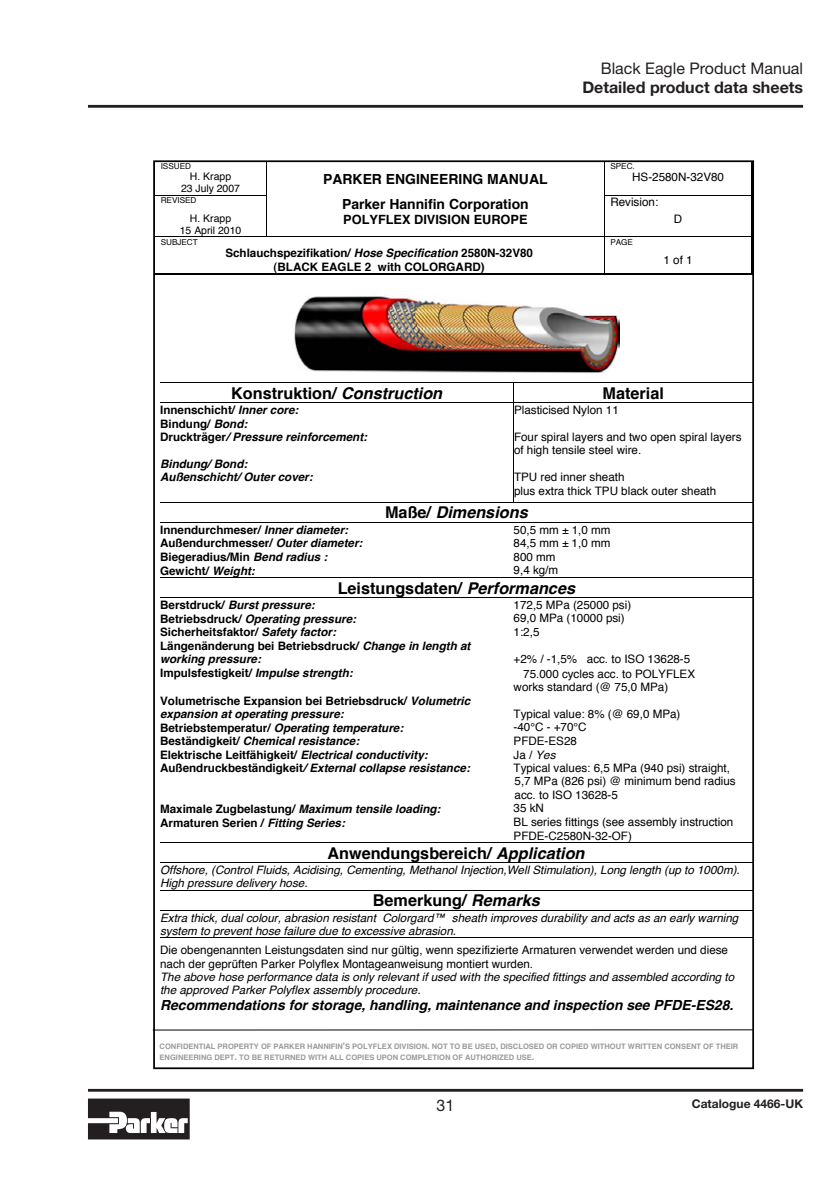
<style>
.page{position:relative;width:840px;height:1191px;background:#fff}
.page>*{position:absolute;margin:0;border:0;box-sizing:border-box;transform-origin:0 0}
.t1{font:700 16.2px "Helvetica";color:#000}
.t2{font:italic 700 16.2px "Helvetica";color:#000}
.t3{font:16px "Helvetica Neue";color:#231f20}
.t4{font:700 16px "Helvetica Neue";color:#231f20}
.t5{font:italic 700 14px "Helvetica";color:#000}
.t6{font:700 14px "Helvetica";color:#000}
.t7{font:700 12.8px "Helvetica";color:#000}
.t8{font:700 12px "Helvetica Neue";color:#231f20}
.t9{font:11.6px/13.4px "Helvetica";color:#000}
.t10{font:700 11.6px/13.6px "Helvetica";color:#000;text-align:center}
.t11{font:italic 11.6px/13.2px "Helvetica";color:#000}
.t12{font:italic 700 11.6px/13.6px "Helvetica";color:#000}
.t13{font:10.4px/12px "Helvetica";color:#000;text-align:center}
.t14{font:8.2px "Helvetica";color:#000}
.t15{font:700 7.6px/11px "Helvetica";color:#9a9a9a}
.s1{font-style:italic}
.s2{font-style:normal}
.s3{font-size:9.2px}
</style>
<div class="page">
<hr style="left:88px;top:105px;width:714px;height:3px;background:#231f20">
<hr style="left:88px;top:1089px;width:714px;height:2px;background:#231f20">
<svg style="left:88px;top:1098px;width:102px;height:41px"></svg>
<hr style="left:154px;top:195px;width:112px;height:1px;background:#000">
<hr style="left:604px;top:195px;width:147px;height:1px;background:#000">
<svg style="left:266px;top:163px;width:1px;height:73px"></svg>
<hr style="left:154px;top:236px;width:449px;height:1px;background:#000">
<hr style="left:604px;top:236px;width:147px;height:1px;background:#000">
<hr style="left:154px;top:273px;width:449px;height:2px;background:#000">
<svg style="left:603px;top:163px;width:2px;height:112px"></svg>
<hr style="left:605px;top:273px;width:146px;height:2px;background:#000">
<hr style="left:153px;top:1029px;width:599px;height:1px;background:#000">
<img style="left:294px;top:296px;width:325px;height:77px">
<hr style="left:160px;top:382px;width:353px;height:1px;background:#000">
<hr style="left:513px;top:382px;width:239px;height:1px;background:#000">
<hr style="left:160px;top:402px;width:353px;height:1px;background:#000">
<hr style="left:513px;top:402px;width:239px;height:1px;background:#000">
<svg style="left:513px;top:383px;width:1px;height:87px"></svg>
<hr style="left:513px;top:470px;width:1px;height:32px;background:#000">
<hr style="left:160px;top:502px;width:592px;height:1px;background:#000">
<hr style="left:160px;top:522px;width:592px;height:1px;background:#000">
<hr style="left:160px;top:577px;width:592px;height:1px;background:#000">
<hr style="left:160px;top:597px;width:592px;height:1px;background:#000">
<hr style="left:160px;top:842px;width:592px;height:1px;background:#000">
<hr style="left:160px;top:862px;width:592px;height:1px;background:#000">
<hr style="left:160px;top:890px;width:592px;height:1px;background:#000">
<hr style="left:160px;top:910px;width:592px;height:1px;background:#000">
<hr style="left:160px;top:937px;width:592px;height:1px;background:#000">
<h2 class="t3" style="left:600px;top:59px;width:204px">Black Eagle Product Manual</h2>
<h2 class="t4" style="left:582px;top:77px;width:222px">Detailed product data sheets</h2>
<p class="t14" style="left:161px;top:159px;width:32px">ISSUED</p>
<p class="t14" style="left:610px;top:159px;width:26px">SPEC.</p>
<p class="t13" style="left:181px;top:171px;width:60px">H. Krapp<br>23 July 2007</p>
<p class="t6" style="left:323px;top:168px;width:226px">PARKER ENGINEERING MANUAL</p>
<p class="t9" style="left:631px;top:171px;width:93px">HS-2580N-32V80</p>
<p class="t14" style="left:161px;top:194px;width:37px">REVISED</p>
<p class="t6" style="left:342px;top:193px;width:188px">Parker Hannifin Corporation</p>
<p class="t9" style="left:610px;top:196px;width:49px">Revision:</p>
<p class="t13" style="left:180px;top:212px;width:63px">H. Krapp<br>15 April 2010</p>
<p class="t7" style="left:343px;top:209px;width:186px">POLYFLEX DIVISION EUROPE</p>
<p class="t9" style="left:673px;top:212px;width:10px">D</p>
<p class="t14" style="left:161px;top:235px;width:39px">SUBJECT</p>
<p class="t14" style="left:610px;top:235px;width:24px">PAGE</p>
<p class="t10" style="left:225px;top:247px;width:309px">Schlauchspezifikation/ <span class="s1">Hose Specification</span> 2580N-32V80 (BLACK EAGLE 2 with COLORGARD)</p>
<p class="t9" style="left:663px;top:254px;width:31px">1of1</p>
<h1 class="t1" style="left:231px;top:380px;width:212px">Konstruktion/ <span class="s1">Construction</span></h1>
<h1 class="t1" style="left:602px;top:380px;width:63px">Material</h1>
<p class="t10" style="left:160px;top:403px;width:140px">Innenschicht/ <span class="s1">Inner core:</span></p>
<p class="t9" style="left:514px;top:403px;width:106px">Plasticised Nylon 11</p>
<p class="t12" style="left:160px;top:417px;width:208px"><span class="s2">Bindung/</span> Bond:<br><span class="s2">Druckträger</span>/ Pressure reinforcement:</p>
<p class="t9" style="left:513px;top:430px;width:229px">Four spiral layers and two open spiral layers of high tensile steel wire.</p>
<p class="t12" style="left:160px;top:457px;width:154px">Bindung/ Bond:<br>Außenschicht/ Outer cover:</p>
<p class="t9" style="left:513px;top:471px;width:204px">TPU red inner sheath<br>plus extra thick TPU black outer sheath</p>
<h1 class="t2" style="left:385px;top:499px;width:144px"><span class="s2">Maße/</span> Dimensions</h1>
<p class="t10" style="left:160px;top:523px;width:189px">Innendurchmeser/ <span class="s1">Inner diameter:</span></p>
<p class="t9" style="left:513px;top:523px;width:98px">50,5 mm ± 1,0 mm</p>
<p class="t10" style="left:160px;top:536px;width:204px">Außendurchmesser/ <span class="s1">Outer diameter:</span></p>
<p class="t9" style="left:513px;top:536px;width:98px">84,5 mm ± 1,0 mm</p>
<p class="t10" style="left:160px;top:550px;width:169px">Biegeradius/Min <span class="s1">Bend radius :</span></p>
<p class="t9" style="left:513px;top:550px;width:43px">800 mm</p>
<p class="t10" style="left:160px;top:564px;width:96px">Gewicht/ <span class="s1">Weight:</span></p>
<p class="t9" style="left:513px;top:564px;width:46px">9,4 kg/m</p>
<h1 class="t1" style="left:337px;top:575px;width:239px">Leistungsdaten/ <span class="s1">Performances</span></h1>
<p class="t12" style="left:160px;top:598px;width:156px"><span class="s2">Berstdruck/</span> Burst pressure:</p>
<p class="t9" style="left:513px;top:598px;width:119px">172,5 MPa (25000 psi)</p>
<p class="t12" style="left:160px;top:612px;width:197px"><span class="s2">Betriebsdruck/</span> Operating pressure:</p>
<p class="t9" style="left:513px;top:612px;width:113px">69,0 MPa (10000 psi)</p>
<p class="t10" style="left:160px;top:625px;width:177px">Sicherheitsfaktor/ <span class="s1">Safety factor:</span></p>
<p class="t9" style="left:513px;top:625px;width:27px">1:2,5</p>
<p class="t12" style="left:160px;top:639px;width:311px"><span class="s2">Längenänderung bei Betriebsdruck/</span> Change in length at working pressure:</p>
<p class="t9" style="left:513px;top:652px;width:178px">+2% / -1,5% acc. to ISO 13628-5</p>
<p class="t10" style="left:160px;top:666px;width:194px">Impulsfestigkeit/ <span class="s1">Impulse strength:</span></p>
<p class="t9" style="left:513px;top:667px;width:183px;text-indent:10px">75.000 cycles acc. to POLYFLEX works standard (@ 75,0 MPa)</p>
<p class="t10" style="left:160px;top:694px;width:311px;text-align:left">Volumetrische Expansion bei Betriebsdruck/ <span class="s1">Volumetric expansion at operating pressure:</span></p>
<p class="t9" style="left:513px;top:707px;width:168px">Typical value: 8% (@ 69,0 MPa)</p>
<p class="t12" style="left:160px;top:721px;width:244px"><span class="s2">Betriebstemperatur/</span> Operating temperature:</p>
<p class="t9" style="left:513px;top:721px;width:74px">-40°C - +70°C</p>
<p class="t12" style="left:160px;top:734px;width:200px"><span class="s2">Beständigkeit/</span> Chemical resistance:</p>
<p class="t9" style="left:513px;top:734px;width:65px">PFDE-ES28</p>
<p class="t10" style="left:160px;top:748px;width:269px">Elektrische Leitfähigkeit/ <span class="s1">Electrical conductivity:</span></p>
<p class="t9" style="left:513px;top:748px;width:43px">Ja / <span class="s1">Yes</span></p>
<p class="t12" style="left:160px;top:761px;width:311px"><span class="s2">Außendruckbeständigkeit</span>/ External collapse resistance:</p>
<p class="t12" style="left:160px;top:802px;width:282px"><span class="s2">Maximale Zugbelastung/</span> Maximum tensile loading:</p>
<p class="t9" style="left:513px;top:761px;width:223px">Typical values: 6,5 MPa (940 psi) straight,<br>5,7 MPa (826 psi) @ minimum bend radius acc. to ISO 13628-5<br>35 kN</p>
<p class="t10" style="left:160px;top:816px;width:186px">Armaturen Serien / <span class="s1">Fitting Series:</span></p>
<p class="t9" style="left:513px;top:816px;width:221px">BL series fittings (see assembly instruction<br>PFDE-C2580N-32-OF)</p>
<h1 class="t1" style="left:327px;top:840px;width:258px">Anwendungsbereich/ <span class="s1">Application</span></h1>
<p class="t11" style="left:160px;top:863px;width:581px">Offshore, (Control Fluids, Acidising, Cementing, Methanol Injection,Well Stimulation), Long length (up to 1000m).<br>High pressure delivery hose.</p>
<h1 class="t1" style="left:372px;top:887px;width:168px">Bemerkung/ <span class="s1">Remarks</span></h1>
<p class="t11" style="left:160px;top:911px;width:579px">Extra thick, dual colour, abrasion resistant Colorgard™ sheath improves durability and acts as an early warning system to prevent hose failure due to excessive abrasion.</p>
<p class="t9" style="left:160px;top:943px;width:569px">Die obengenannten Leistungsdaten sind nur gültig, wenn spezifizierte Armaturen verwendet werden und diese nach der geprüften Parker Polyflex Montageanweisung montiert wurden.</p>
<p class="t11" style="left:160px;top:970px;width:575px">The above hose performance data is only relevant if used with the specified fittings and assembled according to the approved Parker Polyflex assembly procedure.</p>
<p class="t5" style="left:160px;top:993px;width:574px">Recommendations for storage, handling, maintenance and inspection see PFDE-ES28.</p>
<p class="t15" style="left:159px;top:1041px;width:580px">CONFIDENTIAL PROPERTY OF PARKER HANNIFIN<span class="s3">'</span>S POLYFLEX DIVISION<span class="s3">.</span> NOT TO BE USED<span class="s3">,</span> DISCLOSED OR COPIED WITHOUT WRITTEN CONSENT OF THEIR<br>ENGINEERING DEPT<span class="s3">.</span> TO BE RETURNED WITH ALL COPIES UPON COMPLETION OF AUTHORIZED USE<span class="s3">.</span></p>
<h2 class="t3" style="left:436px;top:1095px;width:19px">31</h2>
<p class="t8" style="left:691px;top:1096px;width:113px">Catalogue 4466-UK</p>
</div>
